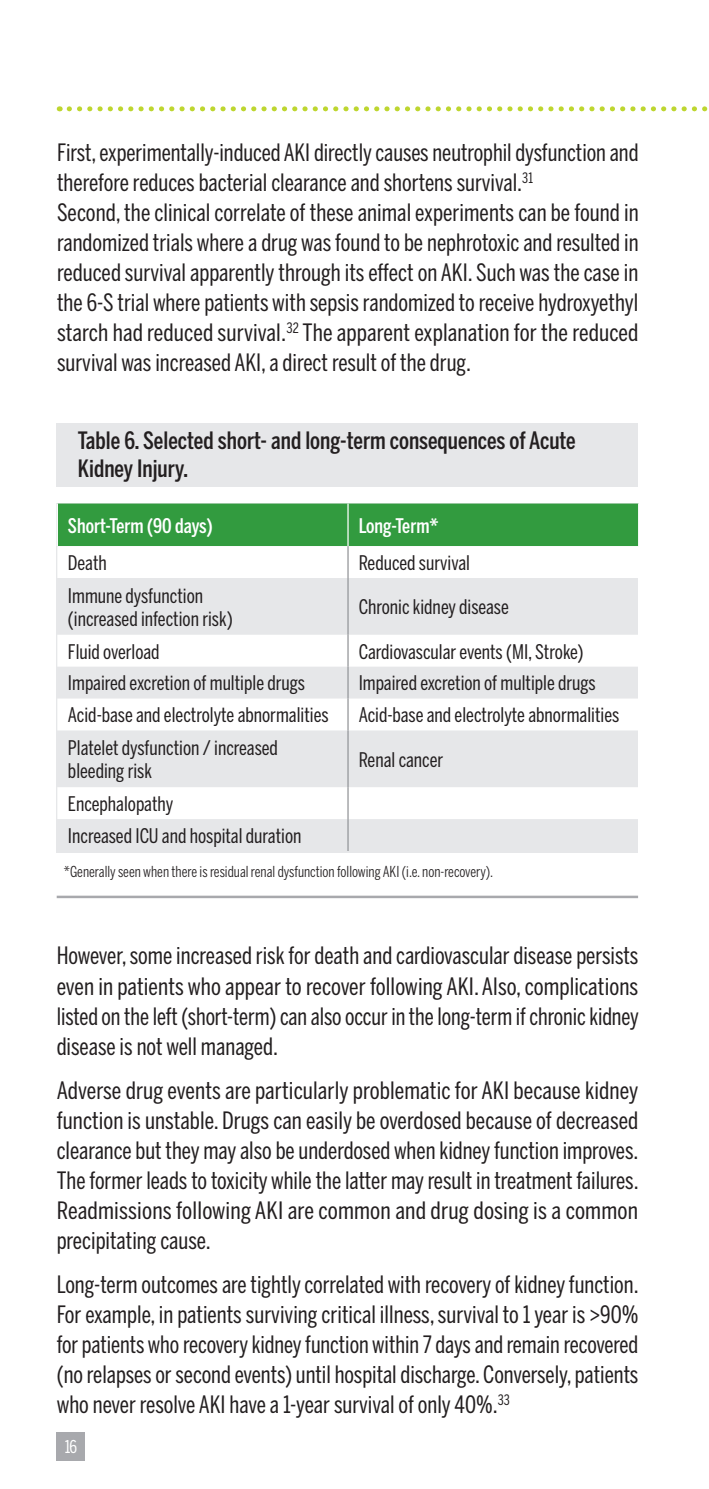
<style>
.page{position:relative;width:709px;height:1489px;background:#fff}
.page>*{position:absolute;margin:0;border:0;box-sizing:border-box;transform-origin:0 0}
.t1{font:23.75px/30px "Benton Sans Compressed";color:#231f20;text-align:justify}
.t2{font:500 23.75px/27.5px "Benton Sans Compressed";color:#231f20}
.t3{font:20px/22.5px "Benton Sans Compressed";color:#231f20}
.t4{font:500 20px "Benton Sans Compressed";color:#fff}
.t5{font:17.5px "Benton Sans Compressed";color:#fff}
.t6{font:15px "Benton Sans Compressed";color:#231f20}
</style>
<div class="page">
<div style="left:57px;top:1431px;width:28px;height:29px;background:#a8a9ad"></div>
<svg style="left:69px;top:106px;width:639px;height:5px"></svg>
<div style="left:57px;top:423px;width:581px;height:64px;background:#e6e7e9"></div>
<div style="left:57px;top:503px;width:581px;height:350px;background:#e6e7e9"></div>
<div style="left:58px;top:503px;width:580px;height:43px;background:#329b3f"></div>
<svg style="left:57px;top:546px;width:581px;height:273px"></svg>
<hr style="left:57px;top:503px;width:1px;height:43px;background:#fff">
<hr style="left:347px;top:503px;width:1px;height:43px;background:#fff">
<hr style="left:347px;top:546px;width:1px;height:32px;background:#939598">
<hr style="left:347px;top:578px;width:1px;height:56px;background:#939598">
<hr style="left:347px;top:634px;width:1px;height:32px;background:#939598">
<hr style="left:347px;top:666px;width:1px;height:32px;background:#939598">
<hr style="left:347px;top:698px;width:1px;height:32px;background:#939598">
<hr style="left:347px;top:730px;width:1px;height:57px;background:#939598">
<hr style="left:347px;top:787px;width:1px;height:32px;background:#939598">
<hr style="left:347px;top:819px;width:1px;height:32px;background:#939598">
<hr style="left:57px;top:895px;width:581px;height:3px;background:#a8a9ad">
<p class="t1" style="left:57px;top:137px;width:583px;text-align:left">First, experimentally-induced AKI directly causes neutrophil dysfunction and therefore reduces bacterial clearance and shortens survival.<sup>31<br></sup>Second, the clinical correlate of these animal experiments can be found in randomized trials where a drug was found to be nephrotoxic and resulted in reduced survival apparently through its effect on AKI. Such was the case in the 6-S trial where patients with sepsis randomized to receive hydroxyethyl starch had reduced survival.<sup>32</sup> The apparent explanation for the reduced survival was increased AKI, a direct result of the drug.</p>
<p class="t2" style="left:78px;top:427px;width:499px">Table 6. Selected short- and long-term consequences of Acute<br>Kidney Injury.</p>
<p class="t4" style="left:68px;top:513px;width:146px">Short-Term (90 days)</p>
<p class="t4" style="left:358px;top:513px;width:81px">Long-Term*</p>
<p class="t3" style="left:68px;top:551px;width:40px">Death</p>
<p class="t3" style="left:358px;top:551px;width:113px">Reduced survival</p>
<p class="t3" style="left:68px;top:584px;width:166px">Immune dysfunction (increased infection risk)</p>
<p class="t3" style="left:358px;top:595px;width:152px">Chronic kidney disease</p>
<p class="t3" style="left:68px;top:640px;width:93px">Fluid overload</p>
<p class="t3" style="left:358px;top:640px;width:226px">Cardiovascular events (MI, Stroke)</p>
<p class="t3" style="left:68px;top:671px;width:238px">Impaired excretion of multiple drugs</p>
<p class="t3" style="left:358px;top:671px;width:238px">Impaired excretion of multiple drugs</p>
<p class="t3" style="left:68px;top:703px;width:262px">Acid-base and electrolyte abnormalities</p>
<p class="t3" style="left:358px;top:703px;width:262px">Acid-base and electrolyte abnormalities</p>
<p class="t3" style="left:68px;top:736px;width:211px">Platelet dysfunction / increased bleeding risk</p>
<p class="t3" style="left:358px;top:748px;width:86px">Renal cancer</p>
<p class="t3" style="left:68px;top:787px;width:235px;line-height:32px">Encephalopathy<br>Increased ICU and hospital duration</p>
<p class="t6" style="left:64px;top:862px;width:431px">*Generally seen when there is residual renal dysfunction following AKI (i.e. non-recovery).</p>
<p class="t1" style="left:57px;top:940px;width:583px">However, some increased risk for death and cardiovascular disease persists even in patients who appear to recover following AKI. Also, complications listed on the left (short-term) can also occur in the long-term if chronic kidney disease is not well managed.</p>
<p class="t1" style="left:57px;top:1074px;width:583px">Adverse drug events are particularly problematic for AKI because kidney function is unstable. Drugs can easily be overdosed because of decreased clearance but they may also be underdosed when kidney function improves.<br>The former leads to toxicity while the latter may result in treatment failures.<br>Readmissions following AKI are common and drug dosing is a common precipitating cause.</p>
<p class="t1" style="left:57px;top:1269px;width:583px">Long-term outcomes are tightly correlated with recovery of kidney function.<br>For example, in patients surviving critical illness, survival to 1 year is &gt;90% for patients who recovery kidney function within 7 days and remain recovered (no relapses or second events) until hospital discharge. Conversely, patients who never resolve AKI have a 1-year survival of only 40%.<sup>33</sup></p>
<p class="t5" style="left:65px;top:1435px;width:14px">16</p>
</div>
